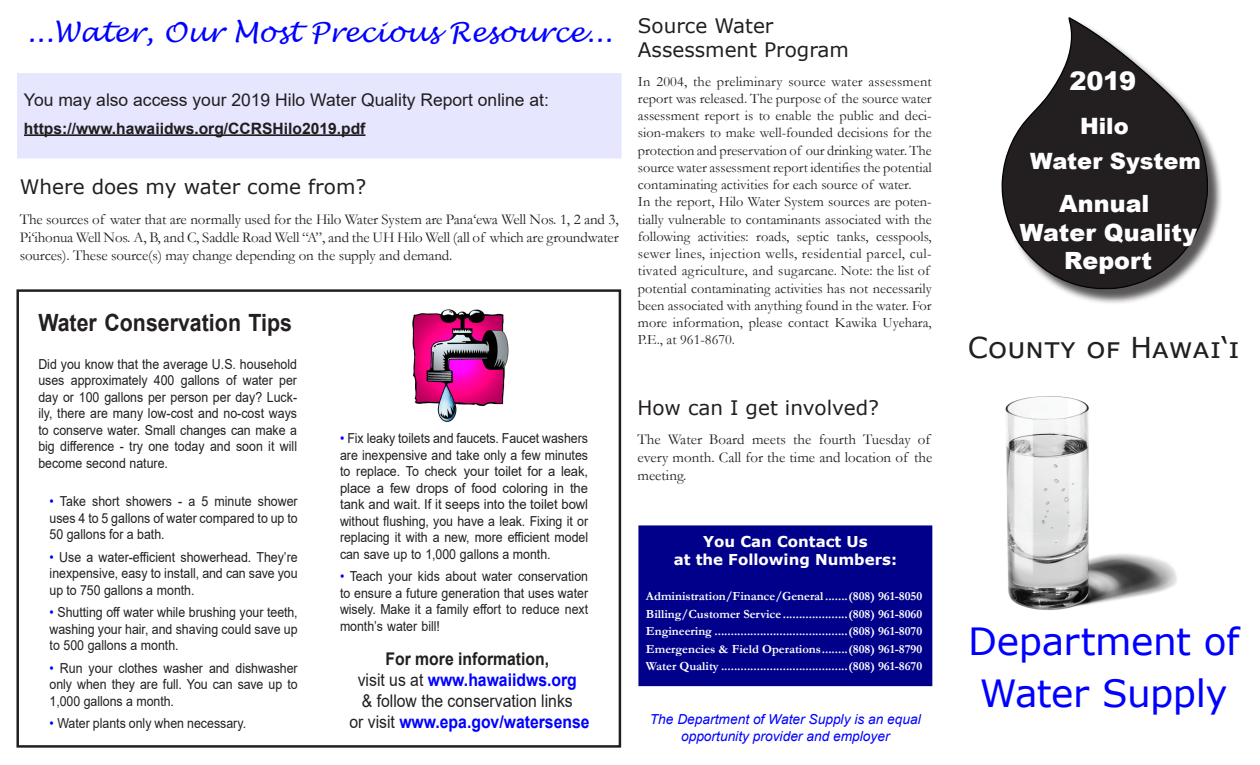
<style>
.page{position:relative;width:1260px;height:765px;background:#fff}
.page>*{position:absolute;margin:0;border:0;box-sizing:border-box;transform-origin:0 0}
.t1{font:37.5px "Verdana";letter-spacing:-.015em;color:#00f}
.t2{font:28.75px "Verdana";color:#231f20}
.t3{font:italic 27.5px "Lucida Handwriting";color:#00f}
.t4{font:900 25.62px "Arial";color:#fff}
.t5{font:900 23.75px "Arial";color:#fff}
.t6{font:700 23.75px "Arial";color:#231f20;scale:.9 1}
.t7{font:900 22.5px "Arial";color:#fff}
.t8{font:20px "Verdana";color:#231f20}
.t9{font:17.5px "Arial";color:#211d1e}
.Body_Text{font:700 17.5px "Arial";color:#00f;scale:.9 1}
.Body_Text-2{font:17.5px "Arial";color:#231f20;scale:.9 1}
.Body_Text-3{font:700 17.5px "Arial";color:#231f20;scale:.9 1}
.t10{font:700 15.62px "Arial";color:#211d1e}
.t11{font:15px/18px "Garamond";color:#231f20;text-align:justify}
.t12{font:700 15px "Verdana";color:#fff}
.t13{font:14.38px/17.2px "Garamond";color:#231f20;text-align:justify}
.Body_Text-4{font:13.75px/16.5px "Arial";color:#231f20;text-align:justify;scale:.9 1}
.t14{font:italic 13.75px/16.5px "Arial";color:#00f;text-align:center}
.t15{font:700 12.5px "Garamond";color:#fff}
.s1{color:#00f}
.s2{font-weight:400;color:#231f20}
</style>
<div class="page">
<div style="left:1004px;top:20px;width:220px;height:284px;background:#231f20;opacity:.75"></div>
<svg style="left:1001px;top:17px;width:208px;height:272px"></svg>
<img style="left:1005px;top:396px;width:172px;height:215px">
<div style="left:18px;top:74px;width:603px;height:84px;background:#e6e6ff"></div>
<hr style="left:24px;top:134px;width:341px;height:2px;background:#211d1e">
<div style="left:17px;top:73px;width:605px;height:86px;border:1px solid #e6e6ff"></div>
<img style="left:412px;top:309px;width:97px;height:113px">
<div style="left:16px;top:289px;width:605px;height:459px;border:2px solid #231f20"></div>
<div style="left:639px;top:526px;width:293px;height:160px;background:#00008b"></div>
<div style="left:638px;top:525px;width:294px;height:161px;border:1px solid #00008b"></div>
<p class="t3" style="left:26px;top:16px;width:587px">...Water, Our Most Precious Resource...</p>
<p class="t9" style="left:24px;top:88px;width:526px">You may also access your 2019 Hilo Water Quality Report online at:</p>
<p class="t10" style="left:24px;top:117px;width:343px">https://www.hawaiidws.org/CCRSHilo2019.pdf</p>
<p class="t8" style="left:20px;top:173px;width:348px">Where does my water come from?</p>
<p class="t11" style="left:20px;top:209px;width:600px">The sources of water that are normally used for the Hilo Water System are Pana‘ewa Well Nos. 1, 2 and 3, Pi‘ihonua Well Nos. A, B, and C, Saddle Road Well “A”, and the UH Hilo Well (all of which are groundwater sources). These source(s) may change depending on the supply and demand.</p>
<p class="t6" style="left:38px;top:306px;width:284px">Water Conservation Tips</p>
<p class="Body_Text-4" style="left:38px;top:356px;width:289px">Did you know that the average U.S. household uses approximately 400 gallons of water per day or 100 gallons per person per day? Luck&shy;ily, there are many low-cost and no-cost ways to conserve water. Small changes can make a big difference - try one today and soon it will become second nature.</p>
<p class="Body_Text-4" style="left:50px;top:493px;width:277px"><span class="s1">•</span> Take short showers - a 5 minute shower uses 4 to 5 gallons of water compared to up to 50 gallons for a bath.</p>
<p class="Body_Text-4" style="left:50px;top:549px;width:277px"><span class="s1">•</span> Use a water-efficient showerhead. They’re inexpensive, easy to install, and can save you up to 750 gallons a month.</p>
<p class="Body_Text-4" style="left:50px;top:604px;width:277px"><span class="s1">•</span> Shutting off water while brushing your teeth, washing your hair, and shaving could save up to 500 gallons a month.</p>
<p class="Body_Text-4" style="left:50px;top:660px;width:277px"><span class="s1">•</span> Run your clothes washer and dishwasher only when they are full. You can save up to 1,000 gallons a month.</p>
<p class="Body_Text-4" style="left:50px;top:715px;width:220px"><span class="s1">•</span> Water plants only when necessary.</p>
<p class="Body_Text-4" style="left:340px;top:430px;width:277px"><span class="s1">•</span> Fix leaky toilets and faucets. Faucet washers are inexpensive and take only a few minutes to replace. To check your toilet for a leak, place a few drops of food coloring in the tank and wait. If it seeps into the toilet bowl without flushing, you have a leak. Fixing it or replacing it with a new, more efficient model can save up to 1,000 gallons a month.</p>
<p class="Body_Text-4" style="left:340px;top:568px;width:277px"><span class="s1">•</span> Teach your kids about water conservation to ensure a future generation that uses water wisely. Make it a family effort to reduce next month’s water bill!</p>
<p class="Body_Text-3" style="left:386px;top:647px;width:183px">For more information,</p>
<p class="Body_Text" style="left:358px;top:668px;width:245px"><span class="s2">visit us at</span> www.hawaiidws.org</p>
<p class="Body_Text-2" style="left:362px;top:689px;width:236px">&amp; follow the conservation links</p>
<p class="Body_Text" style="left:349px;top:710px;width:268px"><span class="s2">or visit</span> www.epa.gov/watersense</p>
<p class="t8" style="left:638px;top:12px;width:137px">Source Water</p>
<p class="t8" style="left:638px;top:36px;width:213px">Assessment Program</p>
<p class="t13" style="left:638px;top:72px;width:295px">In 2004, the preliminary source water assessment report was released. The purpose of the source water assessment report is to enable the public and deci&shy;sion-makers to make well-founded decisions for the protection and preservation of our drinking water. The source water assessment report identifies the potential contaminating activities for each source of water.</p>
<p class="t13" style="left:638px;top:193px;width:295px;text-align:left">In the report, Hilo Water System sources are poten&shy;tially vulnerable to contaminants associated with the following activities: roads, septic tanks, cesspools, sewer lines, injection wells, residential parcel, cul&shy;tivated agriculture, and sugarcane. Note: the list of potential contaminating activities has not necessarily been associated with anything found in the water. For more information, please contact Kawika Uyehara, P.E., at 961-8670.</p>
<p class="t8" style="left:638px;top:394px;width:243px">How can I get involved?</p>
<p class="t11" style="left:638px;top:430px;width:296px;text-align:left">The Water Board meets the fourth Tuesday of every month. Call for the time and location of the meeting.</p>
<p class="t12" style="left:703px;top:531px;width:166px">You Can Contact Us</p>
<p class="t12" style="left:674px;top:549px;width:225px">at the Following Numbers:</p>
<p class="t15" style="left:646px;top:588px;width:278px">Administration/Finance/General.......(808) 961-8050</p>
<p class="t15" style="left:646px;top:605px;width:278px">Billing/Customer Service ....................(808) 961-8060</p>
<p class="t15" style="left:646px;top:623px;width:278px">Engineering .........................................(808) 961-8070</p>
<p class="t15" style="left:646px;top:640px;width:278px">Emergencies &amp; Field Operations........(808) 961-8790</p>
<p class="t15" style="left:646px;top:658px;width:278px">Water Quality .......................................(808) 961-8670</p>
<p class="t14" style="left:650px;top:711px;width:273px">The Department of Water Supply is an equal opportunity provider and employer</p>
<p class="t4" style="left:1069px;top:62px;width:68px">2019</p>
<p class="t7" style="left:1080px;top:109px;width:50px">Hilo</p>
<p class="t7" style="left:1030px;top:144px;width:172px">Water System</p>
<p class="t5" style="left:1059px;top:187px;width:92px">Annual</p>
<p class="t5" style="left:1020px;top:215px;width:179px">Water Quality</p>
<p class="t5" style="left:1064px;top:244px;width:89px">Report</p>
<p class="t2" style="left:968px;top:328px;width:273px">County of Hawai‘i</p>
<p class="t1" style="left:968px;top:616px;width:273px">Department of</p>
<p class="t1" style="left:980px;top:668px;width:249px">Water Supply</p>
</div>
